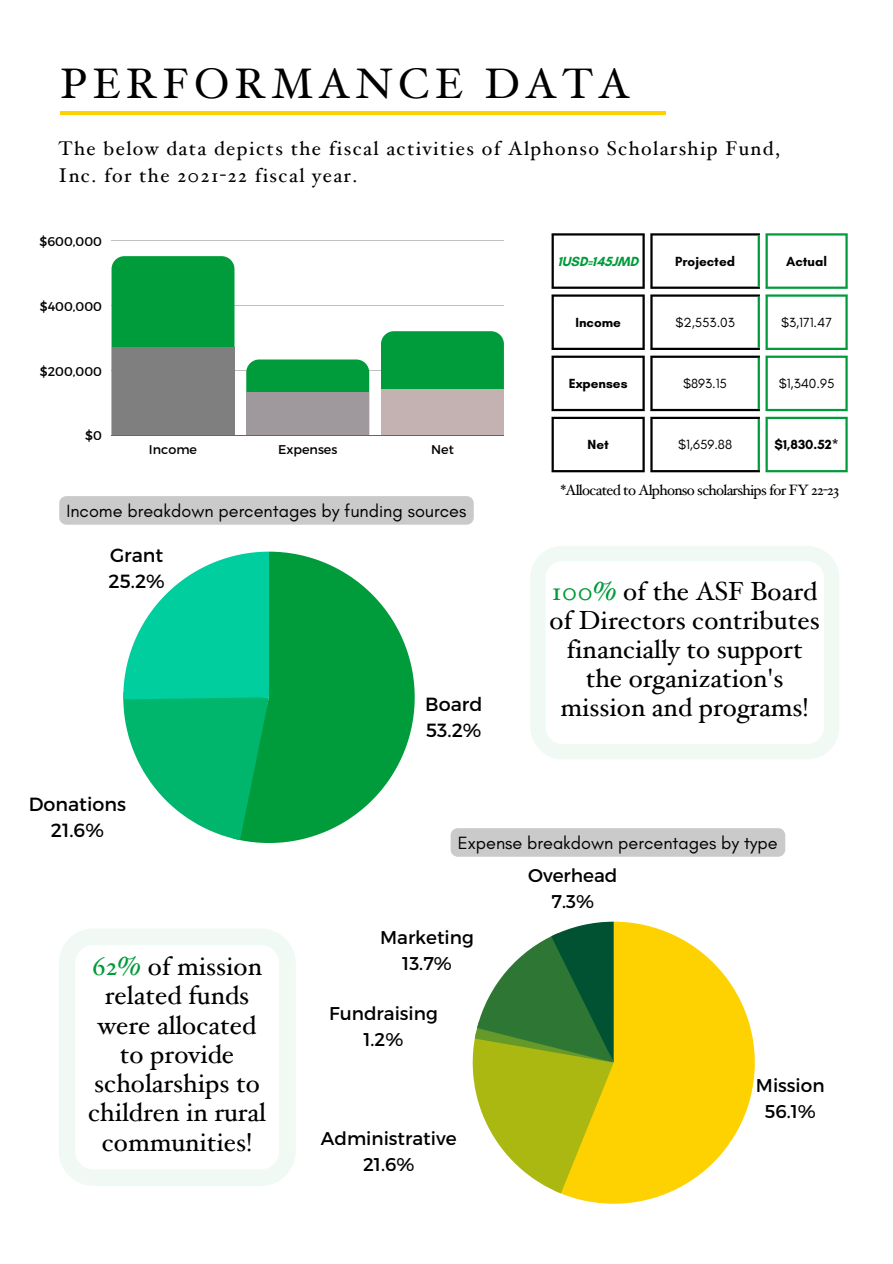
<style>
.page{position:relative;width:893px;height:1264px;background:#fff}
.page>*{position:absolute;margin:0;border:0;box-sizing:border-box;transform-origin:0 0}
.t1{font:42.75px "Hoefler Text";letter-spacing:.13em;color:#000}
.t2{font:26.25px/29.2px "Hoefler Text";color:#000;text-align:center}
.t3{font:19.8px/27px "Hoefler Text";letter-spacing:.07em;color:#000}
.t4{font:19.05px/26.7px "Montserrat";color:#000}
.t5{font:18.45px/25.8px "Montserrat";color:#000;text-align:center}
.t6{font:18px "Glacial Indifference";color:#000}
.t7{font:15px "Hoefler Text";letter-spacing:-.045em;color:#000}
.t8{font:13.5px "Glacial Indifference";color:#000}
.t9{font:700 13.5px "Glacial Indifference";color:#000}
.t10{font:700 13.5px "Glacial Indifference";color:#009b3a}
.t11{font:12.75px "Montserrat";color:#000}
.s1{color:#009b3a}
</style>
<div class="page">
<hr style="left:111px;top:240px;width:393px;height:1px;background:#000">
<hr style="left:111px;top:305px;width:393px;height:1px;background:#000">
<hr style="left:111px;top:370px;width:393px;height:1px;background:#000">
<hr style="left:111px;top:435px;width:393px;height:1px;background:#000">
<div style="left:111px;top:256px;width:123px;height:91px;background:#009b3a"></div>
<svg style="left:246px;top:359px;width:123px;height:34px;background:#0d9e43"></svg>
<div style="left:381px;top:331px;width:123px;height:58px;background:#009b3a"></div>
<div style="left:111px;top:347px;width:123px;height:88px;background:#7f7f7f"></div>
<div style="left:246px;top:393px;width:123px;height:42px;background:#9f989d"></div>
<div style="left:381px;top:389px;width:123px;height:46px;background:#c4b1b2"></div>
<hr style="left:60px;top:111px;width:605px;height:3px;background:#fed100">
<svg style="left:240px;top:551px;width:174px;height:292px;fill:#009b3a"></svg>
<svg style="left:123px;top:551px;width:147px;height:289px"></svg>
<hr style="left:551px;top:235px;width:2px;height:51px;background:#000">
<hr style="left:642px;top:235px;width:2px;height:51px;background:#000">
<hr style="left:551px;top:233px;width:93px;height:2px;background:#000">
<hr style="left:551px;top:286px;width:93px;height:3px;background:#000">
<hr style="left:650px;top:235px;width:2px;height:51px;background:#000">
<hr style="left:650px;top:233px;width:109px;height:2px;background:#000">
<hr style="left:650px;top:286px;width:109px;height:3px;background:#000">
<hr style="left:551px;top:297px;width:2px;height:51px;background:#000">
<hr style="left:642px;top:297px;width:2px;height:51px;background:#000">
<hr style="left:551px;top:294px;width:93px;height:3px;background:#000">
<hr style="left:551px;top:348px;width:93px;height:2px;background:#000">
<hr style="left:650px;top:297px;width:2px;height:51px;background:#000">
<hr style="left:650px;top:294px;width:109px;height:3px;background:#000">
<hr style="left:650px;top:348px;width:109px;height:2px;background:#000">
<hr style="left:551px;top:358px;width:2px;height:51px;background:#000">
<hr style="left:642px;top:358px;width:2px;height:51px;background:#000">
<hr style="left:551px;top:355px;width:93px;height:3px;background:#000">
<hr style="left:551px;top:409px;width:93px;height:2px;background:#000">
<hr style="left:650px;top:358px;width:2px;height:51px;background:#000">
<hr style="left:650px;top:355px;width:109px;height:3px;background:#000">
<hr style="left:650px;top:409px;width:109px;height:2px;background:#000">
<hr style="left:551px;top:419px;width:2px;height:51px;background:#000">
<hr style="left:642px;top:419px;width:2px;height:51px;background:#000">
<hr style="left:551px;top:417px;width:93px;height:2px;background:#000">
<hr style="left:551px;top:470px;width:93px;height:2px;background:#000">
<hr style="left:650px;top:419px;width:2px;height:51px;background:#000">
<hr style="left:650px;top:417px;width:109px;height:2px;background:#000">
<hr style="left:650px;top:470px;width:109px;height:2px;background:#000">
<hr style="left:757px;top:235px;width:2px;height:51px;background:#009b3a">
<hr style="left:765px;top:235px;width:2px;height:51px;background:#009b3a">
<hr style="left:845px;top:235px;width:2px;height:51px;background:#009b3a">
<hr style="left:765px;top:233px;width:82px;height:2px;background:#009b3a">
<hr style="left:765px;top:286px;width:82px;height:3px;background:#009b3a">
<hr style="left:757px;top:297px;width:2px;height:51px;background:#009b3a">
<hr style="left:765px;top:297px;width:2px;height:51px;background:#009b3a">
<hr style="left:845px;top:297px;width:2px;height:51px;background:#009b3a">
<hr style="left:765px;top:294px;width:82px;height:3px;background:#009b3a">
<hr style="left:765px;top:348px;width:82px;height:2px;background:#009b3a">
<hr style="left:757px;top:358px;width:2px;height:51px;background:#009b3a">
<hr style="left:765px;top:358px;width:2px;height:51px;background:#009b3a">
<hr style="left:845px;top:358px;width:2px;height:51px;background:#009b3a">
<hr style="left:765px;top:355px;width:82px;height:3px;background:#009b3a">
<hr style="left:765px;top:409px;width:82px;height:2px;background:#009b3a">
<hr style="left:757px;top:419px;width:2px;height:51px;background:#009b3a">
<hr style="left:765px;top:419px;width:2px;height:51px;background:#009b3a">
<hr style="left:845px;top:419px;width:2px;height:51px;background:#009b3a">
<hr style="left:765px;top:417px;width:82px;height:2px;background:#009b3a">
<hr style="left:765px;top:470px;width:82px;height:2px;background:#009b3a">
<svg style="left:560px;top:921px;width:194px;height:282px;fill:#fed100"></svg>
<svg style="left:472px;top:921px;width:142px;height:272px"></svg>
<svg style="left:530px;top:546px;width:309px;height:213px"></svg>
<div style="left:59px;top:496px;width:414px;height:28px;background:#cacaca"></div>
<div style="left:450px;top:828px;width:335px;height:28px;background:#cacaca"></div>
<svg style="left:59px;top:929px;width:237px;height:256px"></svg>
<h1 class="t1" style="left:60px;top:67px;width:571px">PERFORMANCE DATA</h1>
<p class="t3" style="left:59px;top:138px;width:722px">The below data depicts the fiscal activities of Alphonso Scholarship Fund,<br>Inc. for the 2021-22 fiscal year.</p>
<p class="t11" style="left:40px;top:233px;width:64px">$600,000</p>
<p class="t11" style="left:40px;top:298px;width:64px">$400,000</p>
<p class="t11" style="left:40px;top:363px;width:63px">$200,000</p>
<p class="t11" style="left:85px;top:427px;width:18px">$0</p>
<p class="t11" style="left:149px;top:441px;width:50px">Income</p>
<p class="t11" style="left:278px;top:441px;width:61px">Expenses</p>
<p class="t11" style="left:431px;top:441px;width:24px">Net</p>
<p class="t6" style="left:66px;top:499px;width:401px">Income breakdown percentages by funding sources</p>
<p class="t4" style="left:109px;top:540px;width:58px">Grant<br>25.2%</p>
<p class="t4" style="left:425px;top:689px;width:59px">Board<br>53.2%</p>
<p class="t10" style="left:557px;top:253px;width:82px">1USD=145JMD</p>
<p class="t9" style="left:675px;top:253px;width:61px">Projected</p>
<p class="t9" style="left:786px;top:253px;width:42px">Actual</p>
<p class="t9" style="left:575px;top:314px;width:47px">Income</p>
<p class="t8" style="left:675px;top:314px;width:61px">$2,553.03</p>
<p class="t8" style="left:781px;top:314px;width:52px">$3,171.47</p>
<p class="t9" style="left:568px;top:375px;width:60px">Expenses</p>
<p class="t8" style="left:683px;top:375px;width:45px">$893.15</p>
<p class="t8" style="left:778px;top:375px;width:57px">$1,340.95</p>
<p class="t9" style="left:587px;top:436px;width:23px">Net</p>
<p class="t8" style="left:678px;top:436px;width:55px">$1,659.88</p>
<p class="t9" style="left:774px;top:436px;width:65px">$1,830.52*</p>
<p class="t7" style="left:560px;top:484px;width:280px">*Allocated to Alphonso scholarships for FY 22-23</p>
<p class="t2" style="left:549px;top:579px;width:271px"><span class="s1">100%</span> of the ASF Board of Directors contributes financially to support the organization's mission and programs!</p>
<p class="t4" style="left:29px;top:789px;width:99px;text-align:center">Donations<br>21.6%</p>
<p class="t2" style="left:88px;top:954px;width:179px"><span class="s1">62%</span> of mission related funds were allocated to provide scholarships to children in rural communities!</p>
<p class="t6" style="left:458px;top:831px;width:321px">Expense breakdown percentages by type</p>
<p class="t5" style="left:380px;top:924px;width:95px">Marketing<br>13.7%</p>
<p class="t5" style="left:329px;top:999px;width:110px">Fundraising<br>1.2%</p>
<p class="t5" style="left:321px;top:1124px;width:137px">Administrative<br>21.6%</p>
<p class="t5" style="left:528px;top:862px;width:91px">Overhead<br>7.3%</p>
<p class="t5" style="left:755px;top:1071px;width:70px">Mission<br>56.1%</p>
</div>
